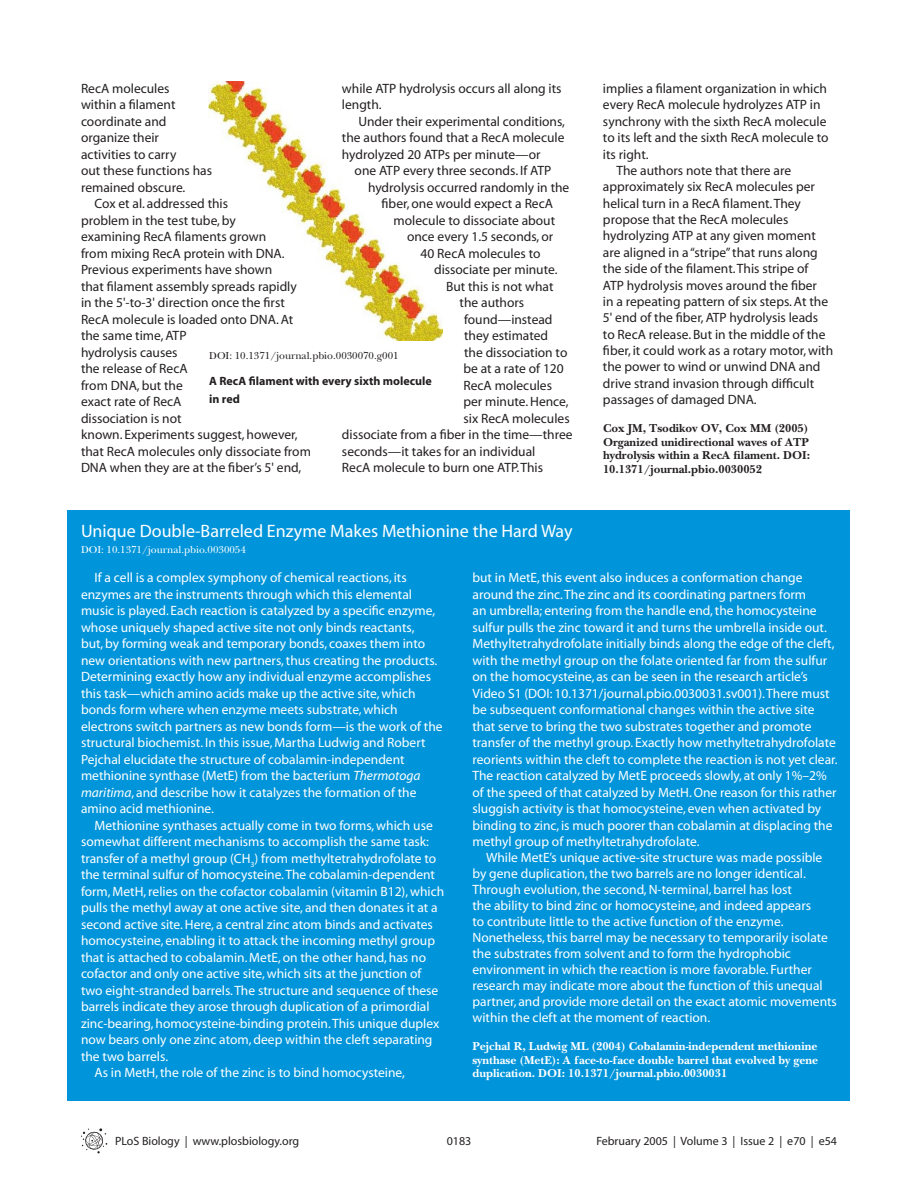
<style>
.page{position:relative;width:918px;height:1202px;background:#fff}
.page>*{position:absolute;margin:0;border:0;box-sizing:border-box;transform-origin:0 0}
.t1{font:18px "Myriad";color:#fff}
.t2{font:13.5px/16.5px "Myriad";color:#fff}
.t3{font:13.5px/16.5px "Myriad";color:#231f20}
.t4{font:700 12px/13.5px "PLB Iserif";color:#fff;text-align:justify}
.t5{font:700 12px/13.5px "PLB Iserif";color:#231f20}
.t6{font:12px "Myriad";color:#231f20}
.t7{font:700 12px/18px "Myriad";color:#231f20}
.t8{font:500 10.5px "PLB Iserif";color:#231f20}
.t9{font:500 10.5px "PLB Iserif";color:#fff}
.s1{font-style:italic}
</style>
<div class="page">
<svg style="left:81px;top:1128px;width:26px;height:25px"></svg>
<div style="left:68px;top:510px;width:782px;height:590px;background:#0095da"></div>
<img style="left:208px;top:81px;width:234px;height:259px">
<p class="t3" style="left:342px;top:81px;width:221px">while ATP hydrolysis occurs all along its length.</p>
<p class="t3" style="left:342px;top:114px;width:225px;text-align:justify;text-indent:16px">Under their experimental conditions, the authors found that a RecA molecule hydrolyzed 20 ATPs per minute—or</p>
<p class="t3" style="left:355px;top:163px;width:198px">one ATP every three seconds. If ATP</p>
<p class="t3" style="left:368px;top:180px;width:203px">hydrolysis occurred randomly in the</p>
<p class="t3" style="left:382px;top:196px;width:173px">fiber, one would expect a RecA</p>
<p class="t3" style="left:394px;top:213px;width:163px">molecule to dissociate about</p>
<p class="t3" style="left:407px;top:229px;width:148px">once every 1.5 seconds, or</p>
<p class="t3" style="left:421px;top:246px;width:121px">40 RecA molecules to</p>
<p class="t3" style="left:434px;top:262px;width:125px">dissociate per minute.</p>
<p class="t3" style="left:446px;top:279px;width:109px">But this is not what</p>
<p class="t3" style="left:460px;top:295px;width:66px">the authors</p>
<p class="t3" style="left:464px;top:312px;width:90px">found—instead</p>
<p class="t3" style="left:464px;top:328px;width:86px">they estimated</p>
<p class="t3" style="left:464px;top:345px;width:105px">the dissociation to</p>
<p class="t3" style="left:463px;top:361px;width:102px">be at a rate of 120</p>
<p class="t3" style="left:463px;top:378px;width:90px">RecA molecules</p>
<p class="t3" style="left:463px;top:394px;width:107px">per minute. Hence,</p>
<p class="t3" style="left:463px;top:411px;width:108px">six RecA molecules</p>
<p class="t3" style="left:342px;top:427px;width:232px">dissociate from a fiber in the time—three</p>
<p class="t3" style="left:342px;top:444px;width:195px">seconds—it takes for an individual</p>
<p class="t3" style="left:342px;top:460px;width:203px">RecA molecule to burn one ATP. This</p>
<p class="t3" style="left:81px;top:81px;width:133px">RecA molecules<br>within a filament coordinate and organize their activities to carry<br>out these functions has remained obscure.</p>
<p class="t3" style="left:81px;top:196px;width:232px;text-indent:14px">Cox et al. addressed this<br>problem in the test tube, by<br>examining RecA filaments grown<br>from mixing RecA protein with DNA.<br>Previous experiments have shown<br>that filament assembly spreads rapidly<br>in the 5'-to-3' direction once the first<br>RecA molecule is loaded onto DNA. At the same time, ATP<br>hydrolysis causes<br>the release of RecA<br>from DNA, but the<br>exact rate of RecA<br>dissociation is not<br>known. Experiments suggest, however, that RecA molecules only dissociate from<br>DNA when they are at the fiber’s 5' end,</p>
<p class="t8" style="left:209px;top:351px;width:191px">DOI: 10.1371/journal.pbio.0030070.g001</p>
<p class="t7" style="left:209px;top:373px;width:224px">A RecA filament with every sixth molecule in red</p>
<h1 class="t1" style="left:81px;top:524px;width:493px">Unique Double-Barreled Enzyme Makes Methionine the Hard Way</h1>
<p class="t9" style="left:81px;top:545px;width:166px">DOI: 10.1371/journal.pbio.0030054</p>
<p class="t3" style="left:603px;top:81px;width:225px">implies a filament organization in which</p>
<p class="t3" style="left:603px;top:97px;width:219px">every RecA molecule hydrolyzes ATP in</p>
<p class="t3" style="left:603px;top:114px;width:225px">synchrony with the sixth RecA molecule</p>
<p class="t3" style="left:603px;top:130px;width:227px">to its left and the sixth RecA molecule to</p>
<p class="t3" style="left:603px;top:147px;width:47px">its right.</p>
<p class="t3" style="left:616px;top:163px;width:176px">The authors note that there are</p>
<p class="t3" style="left:603px;top:180px;width:214px">approximately six RecA molecules per</p>
<p class="t3" style="left:603px;top:196px;width:199px">helical turn in a RecA filament. They</p>
<p class="t3" style="left:603px;top:212px;width:187px">propose that the RecA molecules</p>
<p class="t3" style="left:603px;top:229px;width:214px">hydrolyzing ATP at any given moment</p>
<p class="t3" style="left:603px;top:245px;width:216px">are aligned in a “stripe” that runs along</p>
<p class="t3" style="left:603px;top:261px;width:207px">the side of the filament. This stripe of</p>
<p class="t3" style="left:603px;top:278px;width:216px">ATP hydrolysis moves around the fiber</p>
<p class="t3" style="left:603px;top:294px;width:227px">in a repeating pattern of six steps. At the</p>
<p class="t3" style="left:603px;top:310px;width:217px">5' end of the fiber, ATP hydrolysis leads</p>
<p class="t3" style="left:603px;top:327px;width:224px">to RecA release. But in the middle of the</p>
<p class="t3" style="left:603px;top:343px;width:232px">fiber, it could work as a rotary motor, with</p>
<p class="t3" style="left:603px;top:359px;width:219px">the power to wind or unwind DNA and</p>
<p class="t3" style="left:603px;top:376px;width:213px">drive strand invasion through difficult</p>
<p class="t3" style="left:603px;top:392px;width:155px">passages of damaged DNA.</p>
<p class="t5" style="left:603px;top:423px;width:209px">Cox JM, Tsodikov OV, Cox MM (2005)<br>Organized unidirectional waves of ATP hydrolysis within a RecA filament. DOI:<br>10.1371/journal.pbio.0030052</p>
<p class="t2" style="left:81px;top:570px;width:363px;text-indent:14px">If a cell is a complex symphony of chemical reactions, its enzymes are the instruments through which this elemental music is played. Each reaction is catalyzed by a specific enzyme, whose uniquely shaped active site not only binds reactants,<br>but, by forming weak and temporary bonds, coaxes them into new orientations with new partners, thus creating the products.<br>Determining exactly how any individual enzyme accomplishes this task—which amino acids make up the active site, which bonds form where when enzyme meets substrate, which electrons switch partners as new bonds form—is the work of the structural biochemist. In this issue, Martha Ludwig and Robert Pejchal elucidate the structure of cobalamin-independent methionine synthase (MetE) from the bacterium <span class="s1">Thermotoga maritima</span>, and describe how it catalyzes the formation of the amino acid methionine.</p>
<p class="t2" style="left:94px;top:818px;width:340px">Methionine synthases actually come in two forms, which use</p>
<p class="t2" style="left:81px;top:834px;width:350px">somewhat different mechanisms to accomplish the same task:</p>
<p class="t2" style="left:81px;top:851px;width:357px">transfer of a methyl group (CH<sub>3</sub>) from methyltetrahydrofolate to</p>
<p class="t2" style="left:81px;top:867px;width:356px">the terminal sulfur of homocysteine. The cobalamin-dependent</p>
<p class="t2" style="left:81px;top:884px;width:365px">form, MetH, relies on the cofactor cobalamin (vitamin B12), which</p>
<p class="t2" style="left:81px;top:900px;width:358px">pulls the methyl away at one active site, and then donates it at a</p>
<p class="t2" style="left:81px;top:917px;width:353px">second active site. Here, a central zinc atom binds and activates</p>
<p class="t2" style="left:81px;top:933px;width:356px">homocysteine, enabling it to attack the incoming methyl group</p>
<p class="t2" style="left:81px;top:950px;width:347px">that is attached to cobalamin. MetE, on the other hand, has no</p>
<p class="t2" style="left:81px;top:966px;width:342px">cofactor and only one active site, which sits at the junction of</p>
<p class="t2" style="left:81px;top:983px;width:359px">two eight-stranded barrels. The structure and sequence of these</p>
<p class="t2" style="left:81px;top:999px;width:350px">barrels indicate they arose through duplication of a primordial</p>
<p class="t2" style="left:81px;top:1016px;width:360px">zinc-bearing, homocysteine-binding protein. This unique duplex</p>
<p class="t2" style="left:81px;top:1032px;width:353px">now bears only one zinc atom, deep within the cleft separating</p>
<p class="t2" style="left:81px;top:1049px;width:89px">the two barrels.</p>
<p class="t2" style="left:95px;top:1065px;width:312px">As in MetH, the role of the zinc is to bind homocysteine,</p>
<p class="t2" style="left:473px;top:570px;width:367px">but in MetE, this event also induces a conformation change around the zinc. The zinc and its coordinating partners form<br>an umbrella; entering from the handle end, the homocysteine sulfur pulls the zinc toward it and turns the umbrella inside out.<br>Methyltetrahydrofolate initially binds along the edge of the cleft, with the methyl group on the folate oriented far from the sulfur on the homocysteine, as can be seen in the research article’s Video S1 (DOI: 10.1371/journal.pbio.0030031.sv001). There must be subsequent conformational changes within the active site that serve to bring the two substrates together and promote transfer of the methyl group. Exactly how methyltetrahydrofolate reorients within the cleft to complete the reaction is not yet clear.<br>The reaction catalyzed by MetE proceeds slowly, at only 1%–2% of the speed of that catalyzed by MetH. One reason for this rather sluggish activity is that homocysteine, even when activated by binding to zinc, is much poorer than cobalamin at displacing the methyl group of methyltetrahydrofolate.</p>
<p class="t2" style="left:473px;top:850px;width:366px;line-height:16px;text-indent:14px">While MetE’s unique active-site structure was made possible by gene duplication, the two barrels are no longer identical.<br>Through evolution, the second, N-terminal, barrel has lost<br>the ability to bind zinc or homocysteine, and indeed appears<br>to contribute little to the active function of the enzyme.<br>Nonetheless, this barrel may be necessary to temporarily isolate the substrates from solvent and to form the hydrophobic environment in which the reaction is more favorable. Further research may indicate more about the function of this unequal partner, and provide more detail on the exact atomic movements within the cleft at the moment of reaction.</p>
<p class="t4" style="left:472px;top:1041px;width:347px">Pejchal R, Ludwig ML (2004) Cobalamin-independent methionine synthase (MetE): A face-to-face double barrel that evolved by gene duplication. DOI: 10.1371/journal.pbio.0030031</p>
<p class="t6" style="left:115px;top:1136px;width:186px">PLoS Biology | www.plosbiology.org</p>
<p class="t6" style="left:447px;top:1136px;width:26px">0183</p>
<p class="t6" style="left:596px;top:1136px;width:242px">February 2005 | Volume 3 | Issue 2 | e70 | e54</p>
</div>
